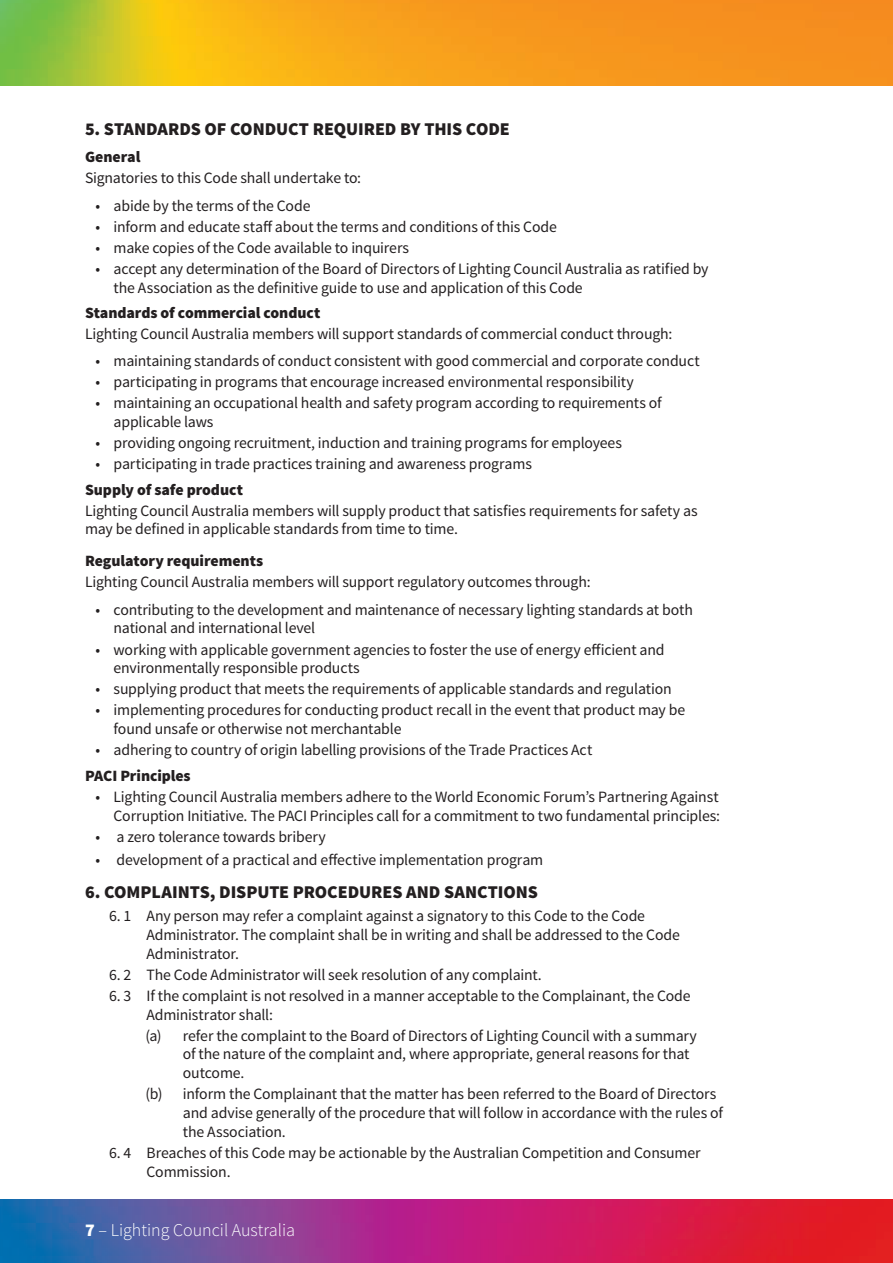
<style>
.page{position:relative;width:893px;height:1263px;background:#fff}
.page>*{position:absolute;margin:0;border:0;box-sizing:border-box;transform-origin:0 0}
.t1{font:900 18px "Source Sans Pro";letter-spacing:-.005em;color:#231f20}
.t2{font:300 18px "Source Sans Pro";color:#fff}
.t3{font:15.75px/18.9px "Source Sans Pro";letter-spacing:-.01em;color:#231f20}
.t4{font:900 15.75px "Source Sans Pro";letter-spacing:-.005em;color:#231f20}
.s1{font-weight:900}
</style>
<div class="page">
<img style="left:0;top:1199px;width:893px;height:64px">
<img style="left:0;top:0;width:893px;height:85px">
<p class="t1" style="left:85px;top:117px;width:426px">5. STANDARDS OF CONDUCT REQUIRED BY THIS CODE</p>
<p class="t4" style="left:85px;top:147px;width:57px">General</p>
<p class="t3" style="left:85px;top:169px;width:278px">Signatories to this Code shall undertake to:</p>
<p class="t3" style="left:96px;top:196px;width:216px">• abide by the terms of the Code</p>
<p class="t3" style="left:96px;top:217px;width:463px">• inform and educate staff about the terms and conditions of this Code</p>
<p class="t3" style="left:96px;top:238px;width:315px">• make copies of the Code available to inquirers</p>
<p class="t3" style="left:114px;top:259px;width:597px;text-indent:-18px">• accept any determination of the Board of Directors of Lighting Council Australia as ratified by the Association as the definitive guide to use and application of this Code</p>
<p class="t4" style="left:85px;top:302px;width:237px">Standards of commercial conduct</p>
<p class="t3" style="left:85px;top:324px;width:589px">Lighting Council Australia members will support standards of commercial conduct through:</p>
<p class="t3" style="left:96px;top:352px;width:606px">• maintaining standards of conduct consistent with good commercial and corporate conduct</p>
<p class="t3" style="left:96px;top:373px;width:540px">• participating in programs that encourage increased environmental responsibility</p>
<p class="t3" style="left:114px;top:394px;width:550px;text-indent:-18px">• maintaining an occupational health and safety program according to requirements of applicable laws</p>
<p class="t3" style="left:96px;top:434px;width:528px">• providing ongoing recruitment, induction and training programs for employees</p>
<p class="t3" style="left:96px;top:455px;width:438px">• participating in trade practices training and awareness programs</p>
<p class="t4" style="left:85px;top:479px;width:159px">Supply of safe product</p>
<p class="t3" style="left:85px;top:501px;width:614px">Lighting Council Australia members will supply product that satisfies requirements for safety as may be defined in applicable standards from time to time.</p>
<p class="t4" style="left:85px;top:551px;width:180px">Regulatory requirements</p>
<p class="t3" style="left:85px;top:573px;width:507px">Lighting Council Australia members will support regulatory outcomes through:</p>
<p class="t3" style="left:114px;top:600px;width:581px;text-indent:-18px">• contributing to the development and maintenance of necessary lighting standards at both national and international level</p>
<p class="t3" style="left:114px;top:640px;width:553px;text-indent:-18px">• working with applicable government agencies to foster the use of energy efficient and environmentally responsible products</p>
<p class="t3" style="left:96px;top:680px;width:578px">• supplying product that meets the requirements of applicable standards and regulation</p>
<p class="t3" style="left:114px;top:701px;width:573px;text-indent:-18px">• implementing procedures for conducting product recall in the event that product may be found unsafe or otherwise not merchantable</p>
<p class="t3" style="left:96px;top:741px;width:498px">• adhering to country of origin labelling provisions of the Trade Practices Act</p>
<p class="t4" style="left:85px;top:765px;width:107px">PACI Principles</p>
<p class="t3" style="left:96px;top:787px;width:626px;text-align:right">• Lighting Council Australia members adhere to the World Economic Forum’s Partnering Against<br>Corruption Initiative. The PACI Principles call for a commitment to two fundamental principles:</p>
<p class="t3" style="left:96px;top:827px;width:232px">• a zero tolerance towards bribery</p>
<p class="t3" style="left:96px;top:851px;width:449px">• development of a practical and effective implementation program</p>
<p class="t1" style="left:85px;top:880px;width:454px">6. COMPLAINTS, DISPUTE PROCEDURES AND SANCTIONS</p>
<p class="t3" style="left:147px;top:906px;width:535px;text-indent:-38px">6. 1 Any person may refer a complaint against a signatory to this Code to the Code<br>Administrator. The complaint shall be in writing and shall be addressed to the Code<br>Administrator.</p>
<p class="t3" style="left:109px;top:965px;width:434px">6. 2 The Code Administrator will seek resolution of any complaint.</p>
<p class="t3" style="left:147px;top:986px;width:546px;text-indent:-38px">6. 3 If the complaint is not resolved in a manner acceptable to the Complainant, the Code<br>Administrator shall:</p>
<p class="t3" style="left:183px;top:1026px;width:516px;text-indent:-38px">(a) refer the complaint to the Board of Directors of Lighting Council with a summary of the nature of the complaint and, where appropriate, general reasons for that outcome.</p>
<p class="t3" style="left:183px;top:1085px;width:542px;text-indent:-38px">(b) inform the Complainant that the matter has been referred to the Board of Directors and advise generally of the procedure that will follow in accordance with the rules of the Association.</p>
<p class="t3" style="left:147px;top:1144px;width:556px;text-indent:-38px">6. 4 Breaches of this Code may be actionable by the Australian Competition and Consumer<br>Commission.</p>
<p class="t2" style="left:85px;top:1219px;width:212px"><span class="s1">7</span> – Lighting Council Australia</p>
</div>
